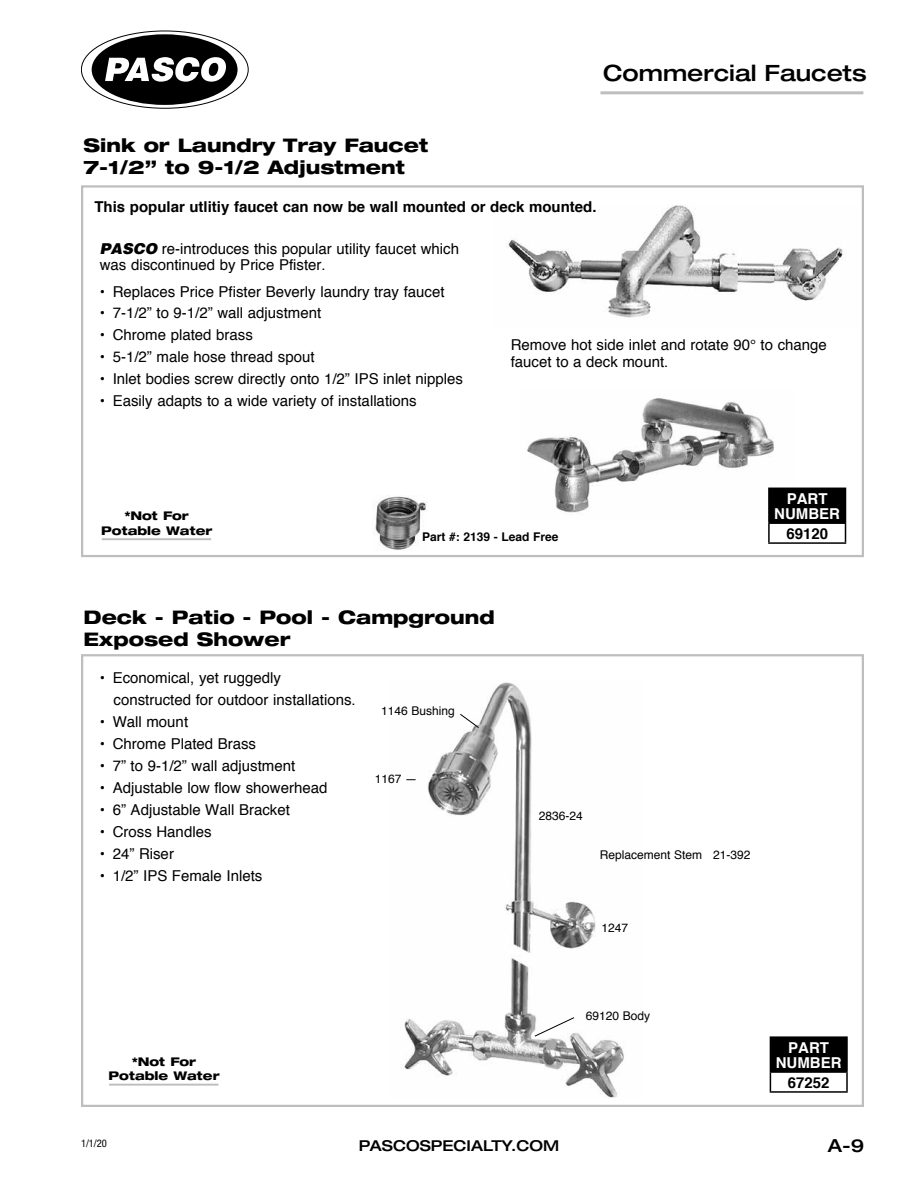
<style>
.page{position:relative;width:918px;height:1188px;background:#fff}
.page>*{position:absolute;margin:0;border:0;box-sizing:border-box;transform-origin:0 0}
.t1{font:500 expanded 22.5px "Helvetica Neue";color:#000}
.t2{font:800 expanded 18.75px/22.5px "Helvetica Neue";color:#000}
.t3{font:500 expanded 18px "Helvetica Neue";color:#000}
.t4{font:15px/16.5px "Helvetica";color:#000}
.t5{font:700 15px "Helvetica";color:#000}
.t6{font:700 15px/15px "Helvetica";color:#fff;text-align:center}
.t7{font:500 expanded 15px "Helvetica Neue";color:#000}
.t8{font:12px "Helvetica";color:#000}
.t9{font:800 expanded 12px/14.4px "Helvetica Neue";color:#000;text-align:center}
.t10{font:700 12px "Helvetica";color:#000}
.t11{font:condensed 10.5px "Helvetica Neue";color:#000}
.s1{font-weight:900;font-style:italic}
</style>
<div class="page">
<hr style="left:600px;top:91px;width:263px;height:3px;background:#bcbec0">
<svg style="left:81px;top:31px;width:167px;height:77px"></svg>
<div style="left:92px;top:34px;width:146px;height:71px;background:#000;border-radius:50%"></div>
<svg style="left:105px;top:57px;width:121px;height:25px"></svg>
<img style="left:527px;top:398px;width:270px;height:115px">
<div style="left:81px;top:185px;width:783px;height:372px;border:2px solid #bcbec0"></div>
<div style="left:81px;top:654px;width:783px;height:453px;border:2px solid #bcbec0"></div>
<img style="left:506px;top:205px;width:337px;height:113px">
<div style="left:769px;top:488px;width:77px;height:35px;background:#000"></div>
<svg style="left:768px;top:524px;width:2px;height:18px"></svg>
<svg style="left:845px;top:524px;width:1px;height:18px"></svg>
<hr style="left:768px;top:542px;width:78px;height:2px;background:#000">
<hr style="left:768px;top:489px;width:2px;height:33px;background:#000">
<hr style="left:768px;top:488px;width:78px;height:1px;background:#000">
<hr style="left:768px;top:522px;width:78px;height:2px;background:#000">
<div style="left:770px;top:1037px;width:77px;height:35px;background:#000"></div>
<svg style="left:770px;top:1073px;width:1px;height:18px"></svg>
<svg style="left:846px;top:1073px;width:2px;height:18px"></svg>
<hr style="left:770px;top:1091px;width:78px;height:2px;background:#000">
<hr style="left:846px;top:1038px;width:2px;height:33px;background:#000">
<hr style="left:770px;top:1036px;width:78px;height:2px;background:#000">
<hr style="left:770px;top:1071px;width:78px;height:2px;background:#000">
<img style="left:404px;top:682px;width:220px;height:415px">
<svg style="left:534px;top:1017px;width:41px;height:20px"></svg>
<svg style="left:459px;top:713px;width:21px;height:16px"></svg>
<img style="left:375px;top:495px;width:52px;height:55px">
<hr style="left:102px;top:538px;width:109px;height:2px;background:#bcbec0">
<hr style="left:109px;top:1084px;width:109px;height:2px;background:#bcbec0">
<h1 class="t1" style="left:603px;top:59px;width:265px">Commercial Faucets</h1>
<p class="t2" style="left:84px;top:133px;width:346px">Sink or Laundry Tray Faucet<br>7-1/2” to 9-1/2 Adjustment</p>
<p class="t5" style="left:94px;top:194px;width:504px">This popular utlitiy faucet can now be wall mounted or deck mounted.</p>
<p class="t4" style="left:100px;top:241px;width:361px"><span class="s1">PASCO</span> re-introduces this popular utility faucet which was discontinued by Price Pfister.</p>
<p class="t4" style="left:100px;top:283px;width:346px">• Replaces Price Pfister Beverly laundry tray faucet</p>
<p class="t4" style="left:100px;top:305px;width:223px">• 7-1/2” to 9-1/2” wall adjustment</p>
<p class="t4" style="left:100px;top:327px;width:155px">• Chrome plated brass</p>
<p class="t4" style="left:100px;top:349px;width:216px">• 5-1/2” male hose thread spout</p>
<p class="t4" style="left:100px;top:371px;width:365px">• Inlet bodies screw directly onto 1/2” IPS inlet nipples</p>
<p class="t4" style="left:100px;top:393px;width:318px">• Easily adapts to a wide variety of installations</p>
<p class="t4" style="left:511px;top:337px;width:318px">Remove hot side inlet and rotate 90° to change faucet to a deck mount.</p>
<p class="t9" style="left:101px;top:508px;width:113px">*Not For<br>Potable Water</p>
<p class="t10" style="left:422px;top:527px;width:138px">Part #: 2139 - Lead Free</p>
<p class="t6" style="left:774px;top:491px;width:67px">PART<br>NUMBER</p>
<p class="t5" style="left:786px;top:521px;width:43px">69120</p>
<p class="t2" style="left:84px;top:605px;width:413px">Deck - Patio - Pool - Campground<br>Exposed Shower</p>
<p class="t4" style="left:114px;top:668px;width:244px;line-height:21.9px;text-indent:-14px">• Economical, yet ruggedly constructed for outdoor installations.</p>
<p class="t4" style="left:100px;top:714px;width:90px">• Wall mount</p>
<p class="t4" style="left:100px;top:736px;width:158px">• Chrome Plated Brass</p>
<p class="t4" style="left:100px;top:758px;width:197px">• 7” to 9-1/2” wall adjustment</p>
<p class="t4" style="left:100px;top:780px;width:229px">• Adjustable low flow showerhead</p>
<p class="t4" style="left:100px;top:802px;width:192px">• 6” Adjustable Wall Bracket</p>
<p class="t4" style="left:100px;top:824px;width:113px">• Cross Handles</p>
<p class="t4" style="left:100px;top:846px;width:76px">• 24” Riser</p>
<p class="t4" style="left:100px;top:868px;width:164px">• 1/2” IPS Female Inlets</p>
<p class="t8" style="left:381px;top:702px;width:75px">1146 Bushing</p>
<p class="t8" style="left:375px;top:769px;width:44px">1167 —</p>
<p class="t8" style="left:539px;top:807px;width:46px">2836-24</p>
<p class="t8" style="left:600px;top:845px;width:152px">Replacement Stem 21-392</p>
<p class="t8" style="left:601px;top:919px;width:28px">1247</p>
<p class="t9" style="left:109px;top:1054px;width:113px">*Not For<br>Potable Water</p>
<p class="t8" style="left:586px;top:1007px;width:66px">69120 Body</p>
<p class="t6" style="left:776px;top:1040px;width:67px">PART<br>NUMBER</p>
<p class="t5" style="left:788px;top:1070px;width:43px">67252</p>
<p class="t11" style="left:81px;top:1137px;width:27px">1/1/20</p>
<p class="t3" style="left:828px;top:1134px;width:38px">A-9</p>
<p class="t7" style="left:359px;top:1136px;width:202px">PASCOSPECIALTY.COM</p>
</div>
